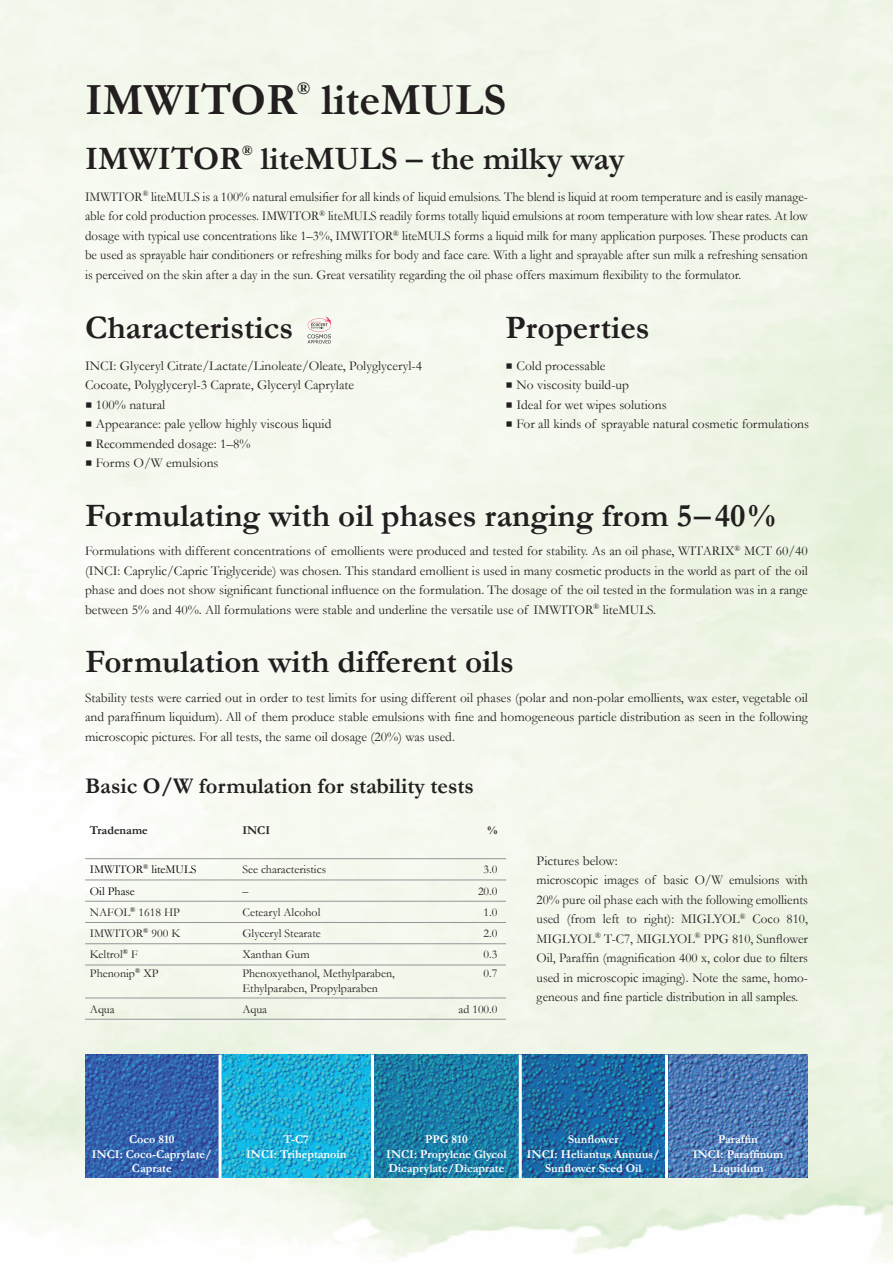
<style>
.page{position:relative;width:893px;height:1263px;background:#fff}
.page>*{position:absolute;margin:0;border:0;box-sizing:border-box;transform-origin:0 0}
.t1{font:700 45px "Garamond";color:#231f20}
.t2{font:700 33px "Garamond";color:#231f20}
.t3{font:700 22.5px "Garamond";color:#231f20}
.t4{font:700 17.55px "Garamond";color:#231f20}
.t5{font:700 13.95px "Garamond";color:#231f20}
.t6{font:13.5px/19.5px "Garamond";color:#231f20;text-align:justify}
.t7{font:13.5px/19.5px "Garamond";color:#231f20;text-align:justify;scale:.96 1}
.t8{font:12px/14.4px "Garamond";color:#231f20}
.t9{font:700 12px/14.4px "Garamond";color:#fff;text-align:center}
.t10{font:12px "Garamond";color:#000001}
.t11{font:700 12px "Garamond";color:#231f20}
</style>
<div class="page">
<hr style="left:85px;top:1019px;width:149px;height:1px;background:#939598">
<hr style="left:234px;top:1019px;width:191px;height:1px;background:#939598">
<hr style="left:425px;top:1019px;width:81px;height:1px;background:#939598">
<hr style="left:85px;top:858px;width:149px;height:1px;background:#939598">
<hr style="left:234px;top:858px;width:191px;height:1px;background:#939598">
<hr style="left:425px;top:858px;width:81px;height:1px;background:#939598">
<hr style="left:85px;top:879px;width:149px;height:1px;background:#939598">
<hr style="left:234px;top:879px;width:191px;height:1px;background:#939598">
<hr style="left:425px;top:879px;width:81px;height:1px;background:#939598">
<hr style="left:85px;top:901px;width:149px;height:1px;background:#939598">
<hr style="left:234px;top:901px;width:191px;height:1px;background:#939598">
<hr style="left:425px;top:901px;width:81px;height:1px;background:#939598">
<hr style="left:85px;top:922px;width:149px;height:1px;background:#939598">
<hr style="left:234px;top:922px;width:191px;height:1px;background:#939598">
<hr style="left:425px;top:922px;width:81px;height:1px;background:#939598">
<hr style="left:85px;top:943px;width:149px;height:1px;background:#939598">
<hr style="left:234px;top:943px;width:191px;height:1px;background:#939598">
<hr style="left:425px;top:943px;width:81px;height:1px;background:#939598">
<hr style="left:85px;top:965px;width:149px;height:1px;background:#939598">
<hr style="left:234px;top:965px;width:191px;height:1px;background:#939598">
<hr style="left:425px;top:965px;width:81px;height:1px;background:#939598">
<hr style="left:85px;top:997px;width:149px;height:1px;background:#939598">
<hr style="left:234px;top:997px;width:191px;height:1px;background:#939598">
<hr style="left:425px;top:997px;width:81px;height:1px;background:#939598">
<img style="left:85px;top:1054px;width:723px;height:124px">
<hr style="left:219px;top:1054px;width:3px;height:124px;background:#fff">
<hr style="left:371px;top:1054px;width:3px;height:124px;background:#fff">
<hr style="left:519px;top:1054px;width:3px;height:124px;background:#fff">
<hr style="left:665px;top:1054px;width:3px;height:124px;background:#fff">
<svg style="left:308px;top:316px;width:23px;height:27px"></svg>
<h1 class="t1" style="left:85px;top:73px;width:214px">IMWITOR</h1>
<p class="t4" style="left:297px;top:78px;width:15px">®</p>
<h1 class="t1" style="left:321px;top:73px;width:186px">liteMULS</h1>
<h2 class="t2" style="left:85px;top:139px;width:159px">IMWITOR</h2>
<p class="t5" style="left:242px;top:142px;width:12px">®</p>
<h2 class="t2" style="left:261px;top:139px;width:365px">liteMULS – the milky way</h2>
<p class="t7" style="left:85px;top:187px;width:754px">IMWITOR<sup>®</sup> liteMULS is a 100% natural emulsifier for all kinds of liquid emulsions. The blend is liquid at room temperature and is easily manage&shy;able for cold production processes. IMWITOR<sup>®</sup> liteMULS readily forms totally liquid emulsions at room temperature with low shear rates. At low dosage with typical use concentrations like 1–3%, IMWITOR<sup>®</sup> liteMULS forms a liquid milk for many application purposes. These products can be used as sprayable hair conditioners or refreshing milks for body and face care. With a light and sprayable after sun milk a refreshing sensation is perceived on the skin after a day in the sun. Great versatility regarding the oil phase offers maximum flexibility to the formulator.</p>
<h2 class="t2" style="left:85px;top:308px;width:210px">Characteristics</h2>
<p class="t6" style="left:85px;top:356px;width:339px">INCI: Glyceryl Citrate/Lactate/Linoleate/Oleate, Polyglyceryl-4<br>Cocoate, Polyglyceryl-3 Caprate, Glyceryl Caprylate</p>
<p class="t6" style="left:85px;top:395px;width:82px">○ 100% natural</p>
<p class="t6" style="left:85px;top:414px;width:248px">○ Appearance: pale yellow highly viscous liquid</p>
<p class="t6" style="left:85px;top:434px;width:167px">○ Recommended dosage: 1–8%</p>
<p class="t6" style="left:85px;top:453px;width:135px">○ Forms O/W emulsions</p>
<h2 class="t2" style="left:506px;top:308px;width:146px">Properties</h2>
<p class="t6" style="left:506px;top:356px;width:101px">○ Cold processable</p>
<p class="t6" style="left:506px;top:375px;width:125px">○ No viscosity build-up</p>
<p class="t6" style="left:506px;top:395px;width:163px">○ Ideal for wet wipes solutions</p>
<p class="t6" style="left:506px;top:414px;width:305px">○ For all kinds of sprayable natural cosmetic formulations</p>
<h2 class="t2" style="left:85px;top:495px;width:692px">Formulating with oil phases ranging from 5–40%</h2>
<p class="t6" style="left:85px;top:541px;width:724px">Formulations with different concentrations of emollients were produced and tested for stability. As an oil phase, WITARIX<sup>®</sup> MCT 60/40 (INCI: Caprylic/Capric Triglyceride) was chosen. This standard emollient is used in many cosmetic products in the world as part of the oil phase and does not show significant functional influence on the formulation. The dosage of the oil tested in the formulation was in a range between 5% and 40%. All formulations were stable and underline the versatile use of IMWITOR<sup>®</sup> liteMULS.</p>
<h2 class="t2" style="left:85px;top:642px;width:430px">Formulation with different oils</h2>
<p class="t6" style="left:85px;top:688px;width:724px">Stability tests were carried out in order to test limits for using different oil phases (polar and non-polar emollients, wax ester, vegetable oil and paraffinum liquidum). All of them produce stable emulsions with fine and homogeneous particle distribution as seen in the following microscopic pictures. For all tests, the same oil dosage (20%) was used.</p>
<h3 class="t3" style="left:85px;top:773px;width:390px">Basic O/W formulation for stability tests</h3>
<p class="t11" style="left:90px;top:823px;width:59px">Tradename</p>
<p class="t11" style="left:242px;top:823px;width:29px">INCI</p>
<p class="t11" style="left:487px;top:823px;width:11px">%</p>
<p class="t10" style="left:90px;top:862px;width:108px">IMWITOR<sup>®</sup> liteMULS</p>
<p class="t8" style="left:242px;top:862px;width:85px">See characteristics</p>
<p class="t8" style="left:484px;top:862px;width:15px">3.0</p>
<p class="t10" style="left:90px;top:883px;width:46px">Oil Phase</p>
<p class="t8" style="left:242px;top:883px;width:7px">–</p>
<p class="t8" style="left:478px;top:883px;width:21px">20.0</p>
<p class="t8" style="left:90px;top:905px;width:92px">NAFOL<sup>®</sup> 1618 HP</p>
<p class="t8" style="left:242px;top:905px;width:80px">Cetearyl Alcohol</p>
<p class="t8" style="left:484px;top:905px;width:15px">1.0</p>
<p class="t8" style="left:90px;top:926px;width:92px">IMWITOR<sup>®</sup> 900 K</p>
<p class="t8" style="left:242px;top:926px;width:80px">Glyceryl Stearate</p>
<p class="t8" style="left:484px;top:926px;width:15px">2.0</p>
<p class="t8" style="left:90px;top:947px;width:49px">Keltrol<sup>®</sup> F</p>
<p class="t8" style="left:242px;top:947px;width:69px">Xanthan Gum</p>
<p class="t8" style="left:484px;top:947px;width:15px">0.3</p>
<p class="t8" style="left:90px;top:966px;width:70px">Phenonip<sup>®</sup> XP</p>
<p class="t8" style="left:242px;top:966px;width:154px">Phenoxyethanol, Methylparaben,<br>Ethylparaben, Propylparaben</p>
<p class="t8" style="left:484px;top:966px;width:15px">0.7</p>
<p class="t8" style="left:90px;top:1001px;width:26px">Aqua</p>
<p class="t8" style="left:242px;top:1001px;width:26px">Aqua</p>
<p class="t8" style="left:458px;top:1001px;width:41px">ad 100.0</p>
<p class="t6" style="left:537px;top:850px;width:273px;text-align:left">Pictures below:<br>microscopic images of basic O/W emulsions with 20% pure oil phase each with the following emollients used (from left to right): MIGLYOL<sup>®</sup> Coco 810, MIGLYOL<sup>®</sup> T-C7, MIGLYOL<sup>®</sup> PPG 810, Sunflower Oil, Paraffin (magnification 400 x, color due to filters used in microscopic imaging). Note the same, homo&shy;geneous and fine particle distribution in all samples.</p>
<p class="t9" style="left:92px;top:1132px;width:121px">Coco 810<br>INCI: Coco-Caprylate/<br>Caprate</p>
<p class="t9" style="left:246px;top:1132px;width:102px">T-C7<br>INCI: Triheptanoin</p>
<p class="t9" style="left:386px;top:1132px;width:122px">PPG 810<br>INCI: Propylene Glycol<br>Dicaprylate/Dicaprate</p>
<p class="t9" style="left:527px;top:1132px;width:135px">Sunflower<br>INCI: Heliantus Annuus/<br>Sunflower Seed Oil</p>
<p class="t9" style="left:693px;top:1132px;width:92px">Paraffin<br>INCI: Paraffinum<br>Liquidum</p>
</div>
